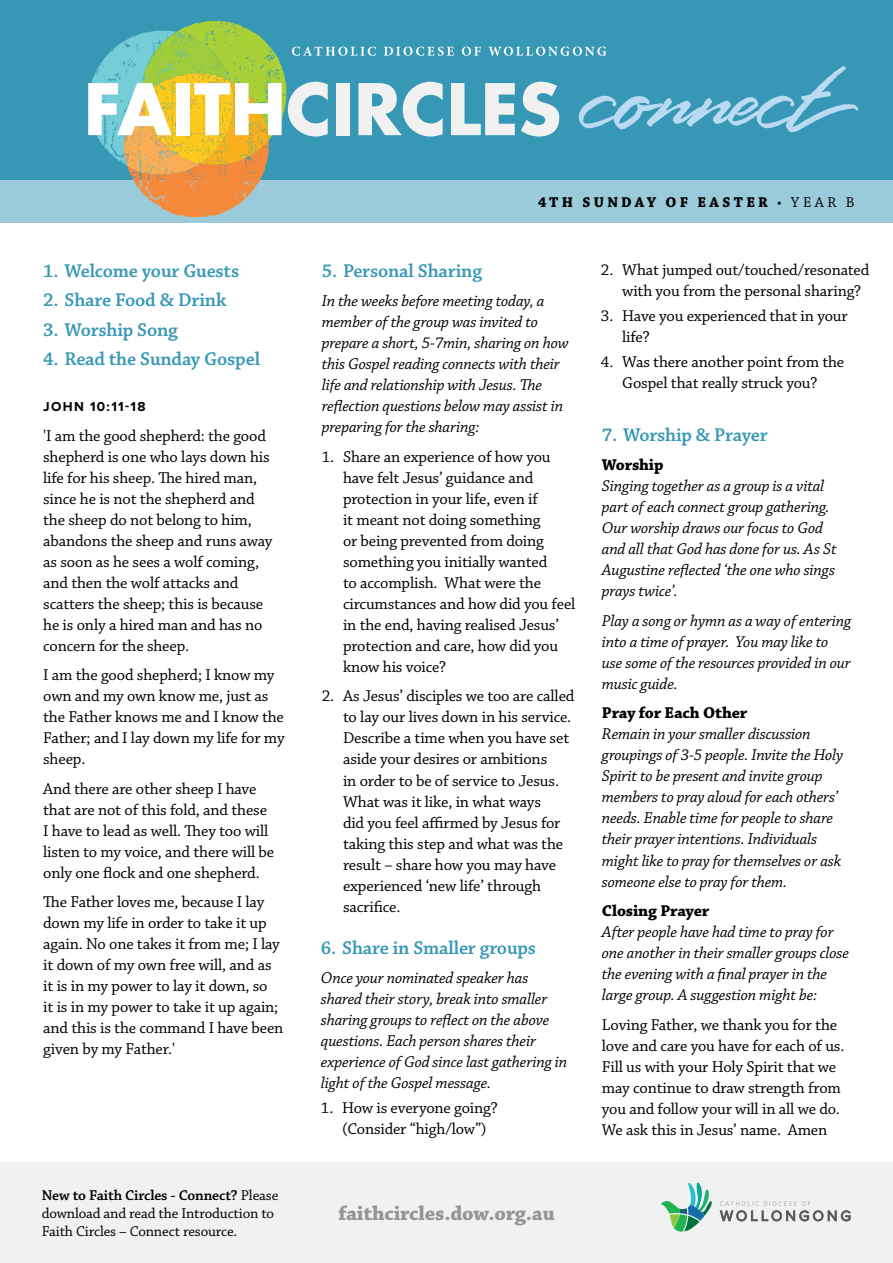
<style>
.page{position:relative;width:893px;height:1263px;background:#fff}
.page>*{position:absolute;margin:0;border:0;box-sizing:border-box;transform-origin:0 0}
.t1{font:700 69px "Futura Std";color:#f1f1f2}
.t2{font:700 21px "Chaparral Pro";letter-spacing:-.01em;color:#939598}
.t3{font:600 19.5px "Chaparral Pro";letter-spacing:-.01em;color:#3798b5}
.t4{font:16.5px/21px "Chaparral Pro";letter-spacing:-.01em;color:#000}
.t5{font:italic 16.5px/21px "Chaparral Pro";letter-spacing:-.01em;color:#000}
.t6{font:700 16.5px "Chaparral Pro";letter-spacing:-.01em;color:#000}
.t7{font:15px/18px "Chaparral Pro";letter-spacing:-.01em;color:#000}
.t8{font:700 15px "Chaparral Pro";letter-spacing:.215em;color:#000}
.t9{font:700 13.5px "Proxima Nova";letter-spacing:.1em;color:#000}
.s1{color:#fff}
.s2{font-weight:600}
.s3{font-weight:400}
</style>
<div class="page">
<div style="left:0;top:0;width:893px;height:180px;background:#3798b5"></div>
<div style="left:0;top:180px;width:893px;height:43px;background:#9bcbda"></div>
<svg style="left:89px;top:20px;width:769px;height:197px"></svg>
<div style="left:0;top:1162px;width:893px;height:101px;background:#f1f1f2"></div>
<svg style="left:660px;top:1182px;width:52px;height:50px"></svg>
<svg style="left:720px;top:1201px;width:130px;height:20px"></svg>
<h1 class="t1" style="left:84px;top:63px;width:479px"><span class="s1">FAITH</span>CIRCLES</h1>
<p class="t3" style="left:43px;top:260px;width:197px">1. Welcome your Guests</p>
<p class="t3" style="left:43px;top:289px;width:185px">2. Share Food &amp; Drink</p>
<p class="t3" style="left:43px;top:319px;width:136px">3. Worship Song</p>
<p class="t3" style="left:43px;top:348px;width:218px">4. Read the Sunday Gospel</p>
<p class="t9" style="left:43px;top:397px;width:104px">JOHN 10:11-18</p>
<p class="t4" style="left:43px;top:426px;width:231px">'I am the good shepherd: the good shepherd is one who lays down his life for his sheep. The hired man, since he is not the shepherd and the sheep do not belong to him, abandons the sheep and runs away as soon as he sees a wolf coming, and then the wolf attacks and scatters the sheep; this is because he is only a hired man and has no concern for the sheep.</p>
<p class="t4" style="left:43px;top:665px;width:243px">I am the good shepherd; I know my own and my own know me, just as the Father knows me and I know the<br>Father; and I lay down my life for my sheep.</p>
<p class="t4" style="left:43px;top:779px;width:233px">And there are other sheep I have that are not of this fold, and these I have to lead as well. They too will listen to my voice, and there will be only one flock and one shepherd.</p>
<p class="t4" style="left:43px;top:892px;width:242px">The Father loves me, because I lay down my life in order to take it up again. No one takes it from me; I lay it down of my own free will, and as it is in my power to lay it down, so<br>it is in my power to take it up again; and this is the command I have been given by my Father.'</p>
<p class="t7" style="left:42px;top:1187px;width:238px"><span class="s2">New to Faith Circles - Connect?</span> Please download and read the Introduction to<br>Faith Circles – Connect resource.</p>
<p class="t8" style="left:538px;top:193px;width:318px">4TH SUNDAY OF EASTER <span class="s3">• YEAR B</span></p>
<p class="t3" style="left:322px;top:260px;width:162px">5. Personal Sharing</p>
<p class="t5" style="left:322px;top:291px;width:249px">In the weeks before meeting today, a member of the group was invited to prepare a short, 5-7min, sharing on how this Gospel reading connects with their life and relationship with Jesus. The reflection questions below may assist in preparing for the sharing:</p>
<p class="t4" style="left:343px;top:447px;width:234px;text-indent:-21px">1. Share an experience of how you have felt Jesus’ guidance and protection in your life, even if<br>it meant not doing something<br>or being prevented from doing something you initially wanted<br>to accomplish. What were the circumstances and how did you feel in the end, having realised Jesus’ protection and care, how did you know his voice?</p>
<p class="t4" style="left:343px;top:686px;width:233px;text-indent:-21px">2. As Jesus’ disciples we too are called to lay our lives down in his service.<br>Describe a time when you have set aside your desires or ambitions<br>in order to be of service to Jesus.<br>What was it like, in what ways<br>did you feel affirmed by Jesus for taking this step and what was the result – share how you may have experienced ‘new life’ through sacrifice.</p>
<p class="t3" style="left:321px;top:936px;width:217px">6. Share in Smaller groups</p>
<p class="t5" style="left:321px;top:968px;width:248px">Once your nominated speaker has shared their story, break into smaller sharing groups to reflect on the above questions. Each person shares their experience of God since last gathering in light of the Gospel message.</p>
<p class="t4" style="left:342px;top:1098px;width:157px;text-indent:-21px">1. How is everyone going? (Consider “high/low”)</p>
<p class="t4" style="left:622px;top:260px;width:249px;text-indent:-21px">2. What jumped out/touched/resonated with you from the personal sharing?</p>
<p class="t4" style="left:622px;top:306px;width:227px;text-indent:-21px">3. Have you experienced that in your life?</p>
<p class="t4" style="left:601px;top:352px;width:245px;text-align:center">4. Was there another point from the<br>Gospel that really struck you?</p>
<p class="t3" style="left:602px;top:424px;width:167px">7. Worship &amp; Prayer</p>
<p class="t6" style="left:602px;top:455px;width:63px">Worship</p>
<p class="t5" style="left:602px;top:476px;width:236px">Singing together as a group is a vital part of each connect group gathering.<br>Our worship draws our focus to God and all that God has done for us. As St<br>Augustine reflected ‘the one who sings prays twice’.</p>
<p class="t5" style="left:602px;top:611px;width:251px">Play a song or hymn as a way of entering into a time of prayer. You may like to use some of the resources provided in our music guide.</p>
<p class="t6" style="left:602px;top:703px;width:147px">Pray for Each Other</p>
<p class="t5" style="left:602px;top:724px;width:243px">Remain in your smaller discussion groupings of 3-5 people. Invite the Holy Spirit to be present and invite group members to pray aloud for each others’ needs. Enable time for people to share their prayer intentions. Individuals might like to pray for themselves or ask someone else to pray for them.</p>
<p class="t6" style="left:602px;top:901px;width:109px">Closing Prayer</p>
<p class="t5" style="left:602px;top:922px;width:249px">After people have had time to pray for one another in their smaller groups close the evening with a final prayer in the large group. A suggestion might be:</p>
<p class="t4" style="left:602px;top:1014px;width:244px">Loving Father, we thank you for the love and care you have for each of us.<br>Fill us with your Holy Spirit that we may continue to draw strength from you and follow your will in all we do.<br>We ask this in Jesus’ name. Amen</p>
<p class="t2" style="left:338px;top:1201px;width:218px">faithcircles.dow.org.au</p>
</div>
